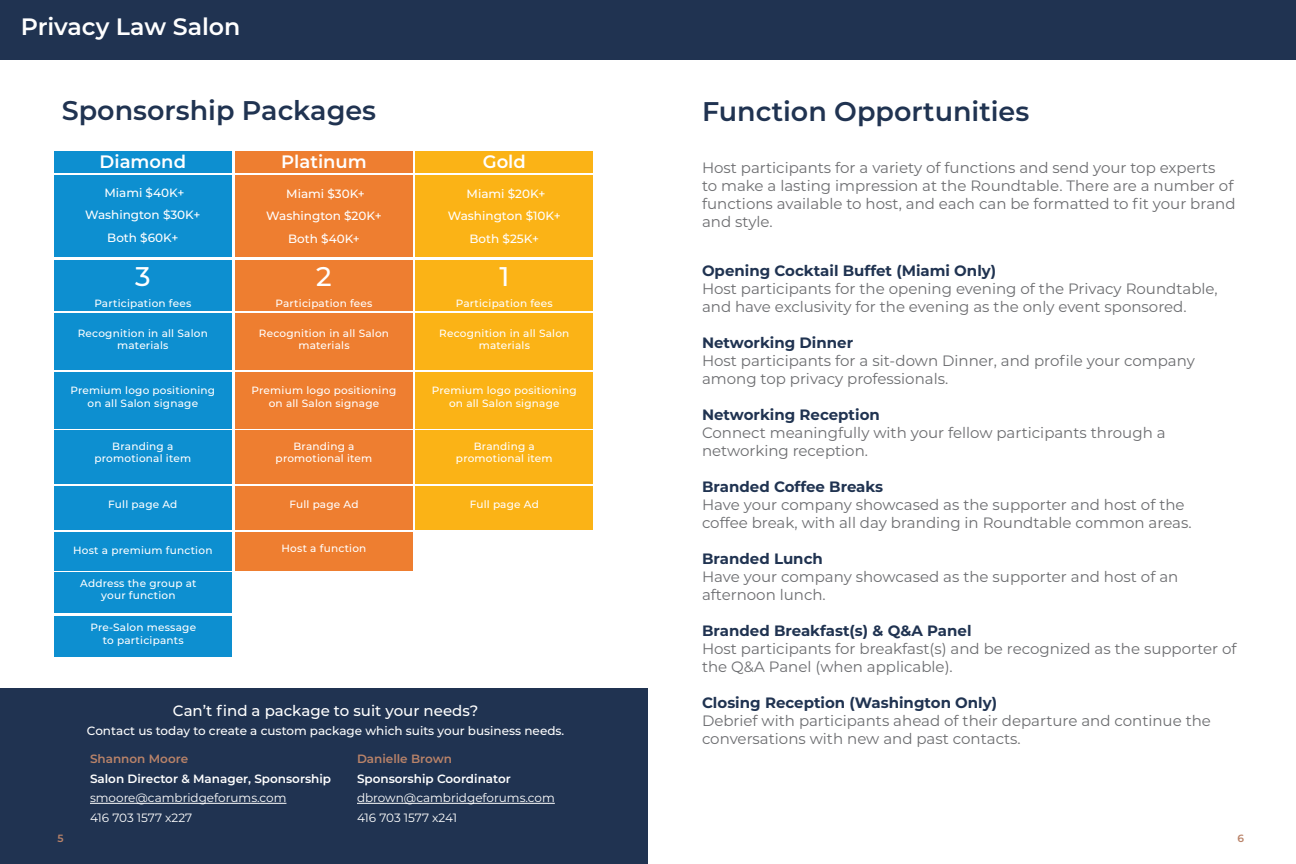
<style>
.page{position:relative;width:1296px;height:864px;background:#fff}
.page>*{position:absolute;margin:0;border:0;box-sizing:border-box;transform-origin:0 0}
.title{font:600 27px "Montserrat";color:#203351}
.title-2{font:500 27px "Montserrat";color:#fff}
.t1{font:600 23.7px "Montserrat";color:#fff}
.body_copy{font:600 18px "Montserrat";color:#fff}
.body_copy-2{font:15px/18px "Montserrat";color:#6c6d70}
.body_copy-3{font:700 15px "Montserrat";color:#203351}
.body_copy-4{font:500 15px "Montserrat";color:#fff}
.body_copy-5{font:500 12px "Montserrat";color:#fff}
.body_copy-6{font:12px "Montserrat";color:#fff}
.body_copy-7{font:600 12px "Montserrat";color:#fff}
.body_copy-8{font:600 12px "Montserrat";color:#b98369}
.title-3{font:500 10.5px/12.6px "Montserrat";letter-spacing:.02em;color:#fff;text-align:center}
.t2{font:600 10.5px "Montserrat";color:#b98369}
</style>
<div class="page">
<div style="left:0;top:688px;width:648px;height:176px;background:#203351"></div>
<div style="left:0;top:0;width:1296px;height:59px;background:#203351"></div>
<div style="left:54px;top:151px;width:177px;height:21px;background:#0d8fd0"></div>
<div style="left:235px;top:151px;width:178px;height:21px;background:#ee7e30"></div>
<div style="left:416px;top:151px;width:177px;height:21px;background:#fbb316"></div>
<div style="left:416px;top:176px;width:177px;height:81px;background:#fbb316"></div>
<div style="left:54px;top:372px;width:178px;height:56px;background:#0d8fd0"></div>
<div style="left:54px;top:313px;width:178px;height:57px;background:#0d8fd0"></div>
<div style="left:235px;top:313px;width:178px;height:57px;background:#ee7e30"></div>
<div style="left:416px;top:313px;width:177px;height:57px;background:#fbb316"></div>
<div style="left:54px;top:260px;width:177px;height:50px;background:#0d8fd0"></div>
<div style="left:235px;top:260px;width:178px;height:50px;background:#ee7e30"></div>
<div style="left:416px;top:260px;width:177px;height:50px;background:#fbb316"></div>
<div style="left:235px;top:372px;width:178px;height:56px;background:#ee7e30"></div>
<div style="left:416px;top:372px;width:177px;height:56px;background:#fbb316"></div>
<div style="left:54px;top:486px;width:178px;height:44px;background:#0d8fd0"></div>
<div style="left:235px;top:486px;width:178px;height:44px;background:#ee7e30"></div>
<div style="left:416px;top:486px;width:177px;height:44px;background:#fbb316"></div>
<div style="left:54px;top:532px;width:178px;height:38px;background:#0d8fd0"></div>
<div style="left:235px;top:532px;width:178px;height:38px;background:#ee7e30"></div>
<div style="left:54px;top:572px;width:177px;height:41px;background:#0d8fd0"></div>
<div style="left:55px;top:616px;width:177px;height:40px;background:#0d8fd0"></div>
<div style="left:54px;top:176px;width:178px;height:81px;background:#0d8fd0"></div>
<div style="left:235px;top:176px;width:178px;height:81px;background:#ee7e30"></div>
<div style="left:54px;top:431px;width:178px;height:53px;background:#0d8fd0"></div>
<div style="left:235px;top:431px;width:178px;height:53px;background:#ee7e30"></div>
<div style="left:416px;top:431px;width:177px;height:53px;background:#fbb316"></div>
<hr style="left:357px;top:803px;width:198px;height:1px;background:#fff">
<hr style="left:90px;top:803px;width:196px;height:1px;background:#fff">
<h2 class="t1" style="left:21px;top:10px;width:221px">Privacy Law Salon</h2>
<p class="title" style="left:62px;top:91px;width:316px">Sponsorship Packages</p>
<p class="title" style="left:702px;top:92px;width:329px">Function Opportunities</p>
<p class="body_copy-2" style="left:702px;top:158px;width:535px">Host participants for a variety of functions and send your top experts<br>to make a lasting impression at the Roundtable. There are a number of functions available to host, and each can be formatted to fit your brand and style.</p>
<p class="body_copy-3" style="left:702px;top:260px;width:296px">Opening Cocktail Buffet (Miami Only)</p>
<p class="body_copy-2" style="left:702px;top:279px;width:517px">Host participants for the opening evening of the Privacy Roundtable, and have exclusivity for the evening as the only event sponsored.</p>
<p class="body_copy-3" style="left:702px;top:332px;width:153px">Networking Dinner</p>
<p class="body_copy-2" style="left:702px;top:351px;width:494px">Host participants for a sit-down Dinner, and profile your company among top privacy professionals.</p>
<p class="body_copy-3" style="left:702px;top:404px;width:179px">Networking Reception</p>
<p class="body_copy-2" style="left:702px;top:423px;width:465px">Connect meaningfully with your fellow participants through a networking reception.</p>
<p class="body_copy-3" style="left:702px;top:476px;width:183px">Branded Coffee Breaks</p>
<p class="body_copy-2" style="left:702px;top:495px;width:491px">Have your company showcased as the supporter and host of the coffee break, with all day branding in Roundtable common areas.</p>
<p class="body_copy-3" style="left:702px;top:548px;width:122px">Branded Lunch</p>
<p class="body_copy-2" style="left:702px;top:567px;width:478px">Have your company showcased as the supporter and host of an afternoon lunch.</p>
<p class="body_copy-3" style="left:702px;top:620px;width:271px">Branded Breakfast(s) &amp; Q&amp;A Panel</p>
<p class="body_copy-2" style="left:702px;top:639px;width:536px">Host participants for breakfast(s) and be recognized as the supporter of the Q&amp;A Panel (when applicable).</p>
<p class="body_copy-3" style="left:702px;top:692px;width:297px">Closing Reception (Washington Only)</p>
<p class="body_copy-2" style="left:702px;top:711px;width:511px">Debrief with participants ahead of their departure and continue the conversations with new and past contacts.</p>
<p class="body_copy" style="left:100px;top:149px;width:88px">Diamond</p>
<p class="body_copy" style="left:281px;top:149px;width:87px">Platinum</p>
<p class="body_copy" style="left:483px;top:149px;width:45px">Gold</p>
<p class="body_copy-5" style="left:104px;top:184px;width:82px">Miami $40K+</p>
<p class="body_copy-5" style="left:85px;top:207px;width:117px">Washington $30K+</p>
<p class="body_copy-5" style="left:107px;top:229px;width:73px">Both $60K+</p>
<p class="body_copy-5" style="left:286px;top:185px;width:80px">Miami $30K+</p>
<p class="body_copy-5" style="left:266px;top:208px;width:117px">Washington $20K+</p>
<p class="body_copy-5" style="left:288px;top:230px;width:73px">Both $40K+</p>
<p class="body_copy-5" style="left:467px;top:185px;width:80px">Miami $20K+</p>
<p class="body_copy-5" style="left:448px;top:208px;width:114px">Washington $10K+</p>
<p class="body_copy-5" style="left:470px;top:230px;width:71px">Both $25K+</p>
<p class="title-2" style="left:316px;top:258px;width:17px">2</p>
<p class="title-3" style="left:276px;top:297px;width:98px">Participation fees</p>
<p class="title-2" style="left:135px;top:258px;width:17px">3</p>
<p class="title-3" style="left:94px;top:297px;width:98px">Participation fees</p>
<p class="title-2" style="left:499px;top:258px;width:11px">1</p>
<p class="title-3" style="left:456px;top:297px;width:98px">Participation fees</p>
<p class="title-3" style="left:78px;top:326px;width:132px">Recognition in all Salon materials</p>
<p class="title-3" style="left:259px;top:326px;width:132px">Recognition in all Salon materials</p>
<p class="title-3" style="left:439px;top:326px;width:132px">Recognition in all Salon materials</p>
<p class="title-3" style="left:70px;top:384px;width:146px">Premium logo positioning on all Salon signage</p>
<p class="title-3" style="left:252px;top:384px;width:146px">Premium logo positioning on all Salon signage</p>
<p class="title-3" style="left:432px;top:384px;width:146px">Premium logo positioning on all Salon signage</p>
<p class="title-3" style="left:94px;top:439px;width:98px">Branding a promotional item</p>
<p class="title-3" style="left:276px;top:439px;width:98px">Branding a promotional item</p>
<p class="title-3" style="left:456px;top:439px;width:98px">Branding a promotional item</p>
<p class="title-3" style="left:108px;top:498px;width:71px">Full page Ad</p>
<p class="title-3" style="left:289px;top:498px;width:71px">Full page Ad</p>
<p class="title-3" style="left:470px;top:498px;width:71px">Full page Ad</p>
<p class="title-3" style="left:73px;top:543px;width:141px">Host a premium function</p>
<p class="title-3" style="left:282px;top:542px;width:86px">Host a function</p>
<p class="title-3" style="left:80px;top:576px;width:118px">Address the group at</p>
<p class="title-3" style="left:101px;top:589px;width:76px">your function</p>
<p class="title-3" style="left:90px;top:621px;width:107px">Pre-Salon message to participants</p>
<p class="body_copy-4" style="left:173px;top:700px;width:307px">Can’t find a package to suit your needs?</p>
<p class="body_copy-5" style="left:87px;top:723px;width:479px">Contact us today to create a custom package which suits your business needs.</p>
<p class="body_copy-8" style="left:90px;top:750px;width:100px">Shannon Moore</p>
<p class="body_copy-7" style="left:90px;top:770px;width:243px">Salon Director &amp; Manager, Sponsorship</p>
<p class="body_copy-6" style="left:90px;top:790px;width:198px">smoore@cambridgeforums.com</p>
<p class="body_copy-6" style="left:90px;top:809px;width:104px">416 703 1577 x227</p>
<p class="body_copy-8" style="left:357px;top:750px;width:96px">Danielle Brown</p>
<p class="body_copy-7" style="left:357px;top:770px;width:155px">Sponsorship Coordinator</p>
<p class="body_copy-6" style="left:357px;top:790px;width:199px">dbrown@cambridgeforums.com</p>
<p class="body_copy-6" style="left:357px;top:809px;width:102px">416 703 1577 x241</p>
<p class="t2" style="left:57px;top:831px;width:8px">5</p>
<p class="t2" style="left:1238px;top:831px;width:8px">6</p>
</div>
